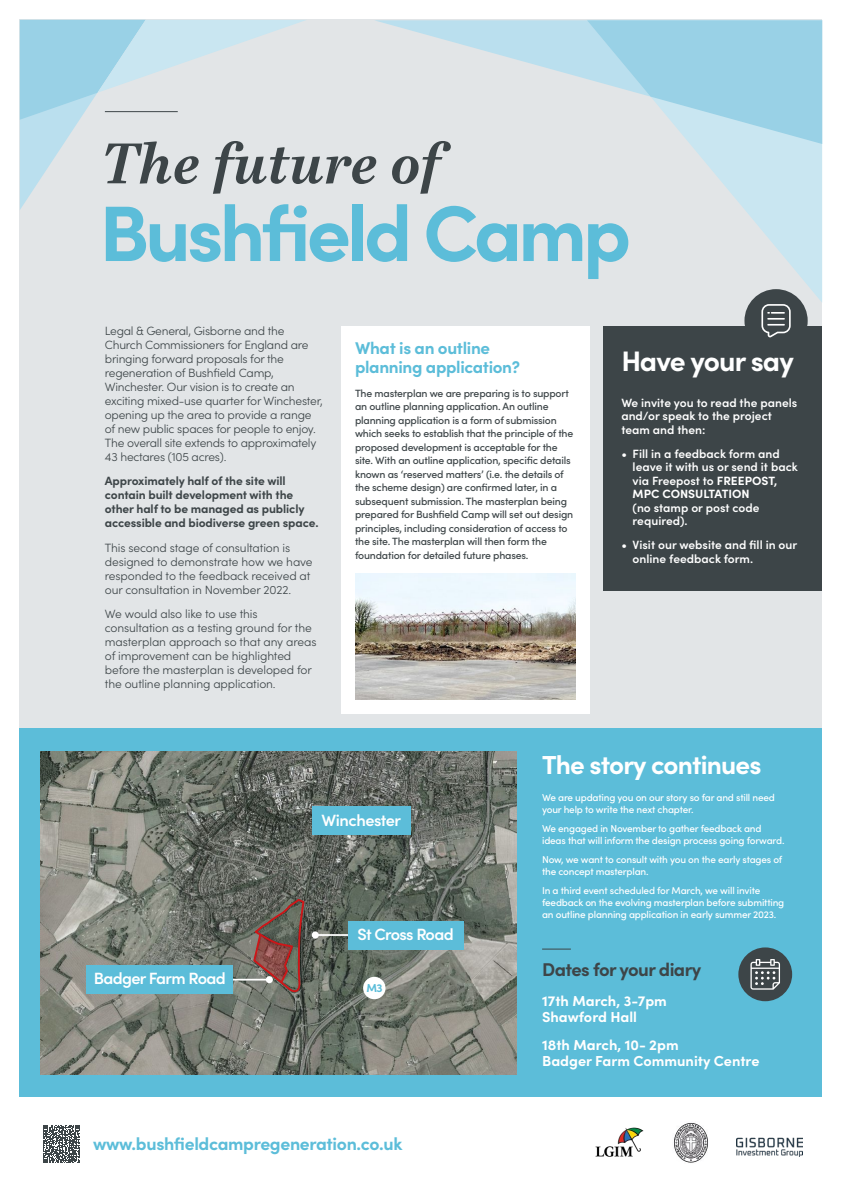
<style>
.page{position:relative;width:842px;height:1192px;background:#fff}
.page>*{position:absolute;margin:0;border:0;box-sizing:border-box;transform-origin:0 0}
.t1{font:700 78.75px "Sofia Pro";letter-spacing:-.05em;color:#5cbdd9}
.t2{font:italic 700 56.2px "Bressay";color:#3d4548}
.t3{font:700 28.2px "Sofia Pro";letter-spacing:-.03em;color:#fff}
.t4{font:700 26.1px "Sofia Pro";letter-spacing:-.03em;color:#fff}
.t5{font:700 18.5px "Sofia Pro";letter-spacing:-.03em;color:#3d4548}
.t6{font:700 17.65px "Sofia Pro";letter-spacing:-.02em;color:#5cbdd9}
.t7{font:700 17px/19px "Sofia Pro";letter-spacing:-.02em;color:#5cbdd9}
.t8{font:600 16.3px "Sofia Pro";letter-spacing:-.04em;color:#fff}
.t9{font:700 14.5px/16.5px "Sofia Pro";color:#fff}
.t10{font:300 12px/14px "Sofia Pro";letter-spacing:-.02em;color:#3d4548}
.t11{font:600 12px/13.5px "Sofia Pro";color:#fff}
.t12{font:700 12px/14px "Sofia Pro";letter-spacing:-.01em;color:#3d4548}
.t13{font:700 11.55px "Sofia Pro";color:#5cbdd9}
.t14{font:500 10.5px/13.5px "Sofia Pro";letter-spacing:-.02em;color:#3d4548}
.t15{font:500 10px/12px "Sofia Pro";letter-spacing:-.02em;color:#fff}
.s1{font-weight:700}
</style>
<div class="page">
<img style="left:595px;top:1127px;width:49px;height:30px">
<img style="left:674px;top:1123px;width:34px;height:40px">
<img style="left:736px;top:1137px;width:66px;height:19px">
<div style="left:20px;top:20px;width:802px;height:1077px;background:#e2e5e7"></div>
<svg style="left:20px;top:20px;width:285px;height:190px"></svg>
<svg style="left:375px;top:20px;width:212px;height:59px"></svg>
<svg style="left:690px;top:144px;width:132px;height:158px;fill:#c9e6f1"></svg>
<svg style="left:587px;top:20px;width:235px;height:124px"></svg>
<svg style="left:43px;top:1125px;width:37px;height:38px"></svg>
<div style="left:20px;top:729px;width:802px;height:368px;background:#5cbdd9"></div>
<img style="left:41px;top:752px;width:476px;height:323px">
<div style="left:312px;top:807px;width:99px;height:28px;background:#5cbdd9"></div>
<div style="left:363px;top:977px;width:22px;height:22px;background:#fff;border-radius:50%"></div>
<hr style="left:230px;top:979px;width:39px;height:2px;background:#fff">
<div style="left:86px;top:966px;width:147px;height:28px;background:#5cbdd9"></div>
<hr style="left:315px;top:934px;width:45px;height:2px;background:#fff">
<div style="left:312px;top:931px;width:7px;height:8px;background:#fff;border-radius:50%"></div>
<div style="left:348px;top:921px;width:115px;height:28px;background:#5cbdd9"></div>
<svg style="left:252px;top:900px;width:53px;height:94px;background:#775c55"></svg>
<hr style="left:105px;top:111px;width:73px;height:1px;background:#3d4548">
<div style="left:341px;top:326px;width:249px;height:388px;background:#fff"></div>
<img style="left:355px;top:574px;width:220px;height:126px">
<svg style="left:542px;top:949px;width:29px;height:1px"></svg>
<div style="left:738px;top:947px;width:54px;height:54px;background:#3d4548;border-radius:50%"></div>
<svg style="left:750px;top:959px;width:30px;height:31px"></svg>
<div style="left:604px;top:326px;width:218px;height:265px;background:#3d4548"></div>
<div style="left:744px;top:289px;width:64px;height:63px;background:#3d4548;border-radius:50%"></div>
<svg style="left:761px;top:304px;width:30px;height:33px"></svg>
<h2 class="t2" style="left:101px;top:129px;width:341px">The future of</h2>
<h1 class="t1" style="left:99px;top:173px;width:534px">Bushfield Camp</h1>
<p class="t10" style="left:105px;top:323px;width:219px">Legal &amp; General, Gisborne and the Church Commissioners for England are bringing forward proposals for the regeneration of Bushfield Camp, Winchester. Our vision is to create an exciting mixed-use quarter for Winchester, opening up the area to provide a range of new public spaces for people to enjoy.<br>The overall site extends to approximately 43 hectares (105 acres).</p>
<p class="t12" style="left:105px;top:473px;width:215px">Approximately half of the site will contain built development with the other half to be managed as publicly accessible and biodiverse green space.</p>
<p class="t10" style="left:105px;top:540px;width:209px">This second stage of consultation is designed to demonstrate how we have responded to the feedback received at our consultation in November 2022.</p>
<p class="t10" style="left:105px;top:606px;width:213px">We would also like to use this consultation as a testing ground for the masterplan approach so that any areas of improvement can be highlighted before the masterplan is developed for the outline planning application.</p>
<h3 class="t7" style="left:355px;top:337px;width:167px">What is an outline planning application?</h3>
<p class="t14" style="left:355px;top:386px;width:220px">The masterplan we are preparing is to support an outline planning application. An outline planning application is a form of submission which seeks to establish that the principle of the proposed development is acceptable for the site. With an outline application, specific details known as ‘reserved matters’ (i.e. the details of the scheme design) are confirmed later, in a subsequent submission. The masterplan being prepared for Bushfield Camp will set out design principles, including consideration of access to the site. The masterplan will then form the foundation for detailed future phases.</p>
<h3 class="t3" style="left:621px;top:339px;width:174px">Have your say</h3>
<p class="t11" style="left:621px;top:395px;width:177px">We invite you to read the panels and/or speak to the project team and then:</p>
<p class="t11" style="left:633px;top:446px;width:167px;text-indent:-11px">• Fill in a feedback form and leave it with us or send it back via Freepost to <span class="s1">FREEPOST,<br>MPC CONSULTATION</span></p>
<p class="t11" style="left:633px;top:500px;width:128px">(no stamp or post code required).</p>
<p class="t11" style="left:633px;top:538px;width:166px;text-indent:-11px">• Visit our website and fill in our online feedback form.</p>
<h3 class="t4" style="left:542px;top:745px;width:221px">The story continues</h3>
<h3 class="t8" style="left:322px;top:808px;width:81px">Winchester</h3>
<h3 class="t8" style="left:94px;top:966px;width:133px">Badger Farm Road</h3>
<h3 class="t8" style="left:357px;top:922px;width:98px">St Cross Road</h3>
<p class="t13" style="left:366px;top:979px;width:18px">M3</p>
<h3 class="t6" style="left:93px;top:1130px;width:311px">www.bushfieldcampregeneration.co.uk</h3>
<p class="t15" style="left:542px;top:791px;width:234px">We are updating you on our story so far and still need your help to write the next chapter.</p>
<p class="t15" style="left:542px;top:822px;width:244px">We engaged in November to gather feedback and ideas that will inform the design process going forward.</p>
<p class="t15" style="left:542px;top:853px;width:242px">Now, we want to consult with you on the early stages of the concept masterplan.</p>
<p class="t15" style="left:542px;top:884px;width:244px">In a third event scheduled for March, we will invite feedback on the evolving masterplan before submitting an outline planning application in early summer 2023.</p>
<h3 class="t5" style="left:542px;top:955px;width:161px">Dates for your diary</h3>
<p class="t9" style="left:542px;top:991px;width:126px">17th March, 3-7pm<br>Shawford Hall</p>
<p class="t9" style="left:542px;top:1035px;width:219px">18th March, 10- 2pm<br>Badger Farm Community Centre</p>
</div>
